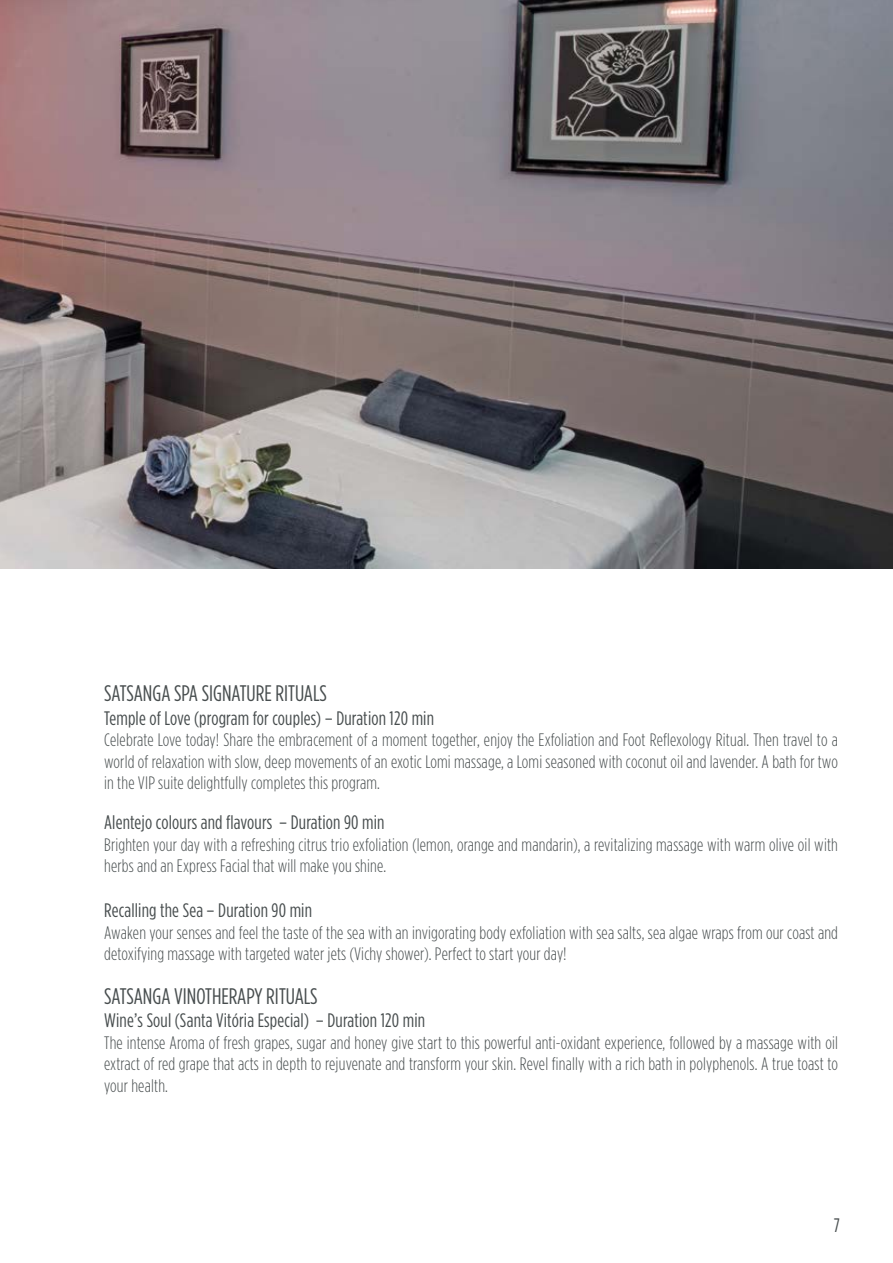
<style>
.page{position:relative;width:893px;height:1263px;background:#fff}
.page>*{position:absolute;margin:0;border:0;box-sizing:border-box;transform-origin:0 0}
.t1{font:22.5px "Gotham Condensed";color:#474d4e}
.t2{font:19.5px "Gotham Condensed";letter-spacing:.01em;color:#474d4e}
.t3{font:300 18px/21.6px "Gotham Condensed";letter-spacing:.01em;color:#474d4e;text-align:justify}
</style>
<div class="page">
<img style="left:0;top:0;width:893px;height:568px">
<p class="t1" style="left:104px;top:680px;width:224px">SATSANGA SPA SIGNATURE RITUALS</p>
<p class="t2" style="left:104px;top:707px;width:331px">Temple of Love (program for couples) – Duration 120 min</p>
<p class="t3" style="left:104px;top:729px;width:735px">Celebrate Love today! Share the embracement of a moment together, enjoy the Exfoliation and Foot Reflexology Ritual. Then travel to a world of relaxation with slow, deep movements of an exotic Lomi massage, a Lomi seasoned with coconut oil and lavender. A bath for two in the VIP suite delightfully completes this program.</p>
<p class="t2" style="left:104px;top:811px;width:282px">Alentejo colours and flavours – Duration 90 min</p>
<p class="t3" style="left:104px;top:833px;width:735px">Brighten your day with a refreshing citrus trio exfoliation (lemon, orange and mandarin), a revitalizing massage with warm olive oil with herbs and an Express Facial that will make you shine.</p>
<p class="t2" style="left:104px;top:899px;width:209px">Recalling the Sea – Duration 90 min</p>
<p class="t3" style="left:104px;top:922px;width:735px">Awaken your senses and feel the taste of the sea with an invigorating body exfoliation with sea salts, sea algae wraps from our coast and detoxifying massage with targeted water jets (Vichy shower). Perfect to start your day!</p>
<p class="t1" style="left:104px;top:983px;width:215px">SATSANGA VINOTHERAPY RITUALS</p>
<p class="t2" style="left:104px;top:1009px;width:322px">Wine’s Soul (Santa Vitória Especial) – Duration 120 min</p>
<p class="t3" style="left:104px;top:1031px;width:735px">The intense Aroma of fresh grapes, sugar and honey give start to this powerful anti-oxidant experience, followed by a massage with oil extract of red grape that acts in depth to rejuvenate and transform your skin. Revel finally with a rich bath in polyphenols. A true toast to your health.</p>
<p class="t2" style="left:834px;top:1214px;width:8px">7</p>
</div>
